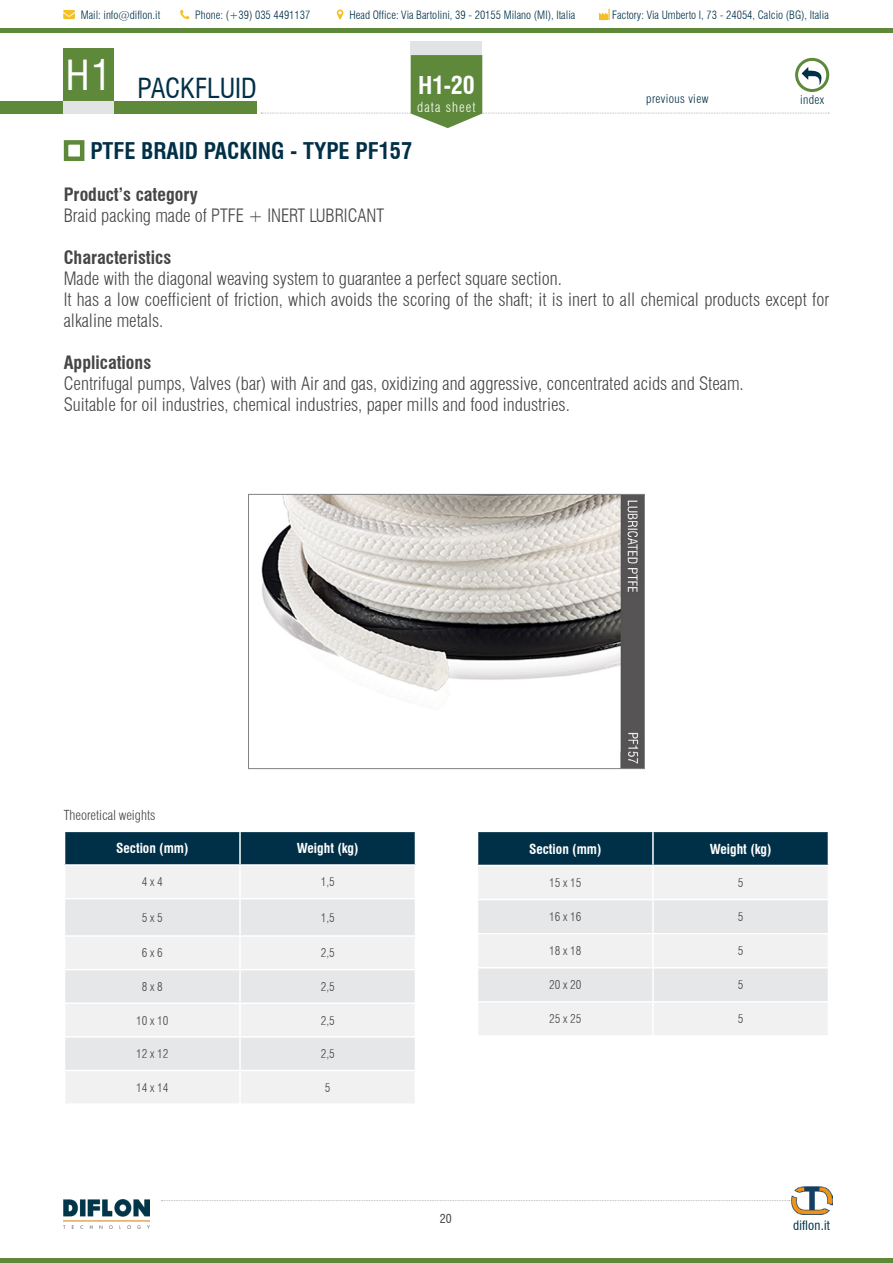
<style>
.page{position:relative;width:893px;height:1263px;background:#fff}
.page>*{position:absolute;margin:0;border:0;box-sizing:border-box;transform-origin:0 0}
.t1{font:condensed 27px "Swiss 721 BT";letter-spacing:-.005em;color:#003047}
.t2{font:700 condensed 24px "Swiss 721 BT";color:#fff}
.t3{font:700 condensed 22.5px "Swiss 721 BT";color:#003047}
.t4{font:300 condensed 18px/21px "Swiss 721 BT";color:#464547}
.t5{font:700 condensed 18px "Swiss 721 BT";color:#464547}
.t6{font:700 condensed 13.5px "Swiss 721 BT";color:#fff}
.t7{font:300 condensed 13.5px "Swiss 721 BT";color:#464547}
.t8{font:300 condensed 13.5px "Swiss 721 BT";letter-spacing:.08em;color:#fff}
.t9{font:condensed 12.75px "Swiss 721 BT";letter-spacing:.025em;color:#003047}
.t10{font:300 condensed 12px "Swiss 721 BT";color:#464547}
.t11{font:300 condensed 12px "Swiss 721 BT";letter-spacing:.03em;color:#003047}
.t12{font:condensed 12px "Swiss 721 BT";color:#464547}
.t13{font:300 condensed 11.25px "Swiss 721 BT";color:#003047}
</style>
<div class="page">
<svg style="left:63px;top:10px;width:12px;height:9px"></svg>
<svg style="left:599px;top:9px;width:11px;height:11px"></svg>
<svg style="left:337px;top:10px;width:6px;height:9px"></svg>
<svg style="left:180px;top:10px;width:9px;height:9px"></svg>
<div style="left:0;top:1258px;width:893px;height:5px;background:#5e893b"></div>
<img style="left:63px;top:1199px;width:87px;height:29px">
<svg style="left:161px;top:1200px;width:629px;height:1px"></svg>
<div style="left:63px;top:48px;width:51px;height:53px;background:#5e893b"></div>
<div style="left:0;top:101px;width:257px;height:12px;background:#5e893b"></div>
<div style="left:63px;top:101px;width:51px;height:12px;background:#e2e3e4"></div>
<svg style="left:261px;top:55px;width:568px;height:73px"></svg>
<div style="left:417px;top:102px;width:59px;height:10px;background:#5e893b"></div>
<div style="left:411px;top:42px;width:71px;height:13px;background:#e2e3e4"></div>
<hr style="left:0;top:29px;width:893px;height:4px;background:#5e893b">
<img style="left:791px;top:1187px;width:41px;height:27px">
<div style="left:64px;top:140px;width:20px;height:21px;border:4px solid #5e893b"></div>
<img style="left:261px;top:496px;width:382px;height:271px">
<div style="left:248px;top:494px;width:397px;height:275px;border:1px solid #808285"></div>
<div style="left:65px;top:832px;width:350px;height:32px;background:#003047"></div>
<div style="left:66px;top:866px;width:349px;height:237px;background:#f1f1f2"></div>
<svg style="left:65px;top:899px;width:350px;height:171px;fill:#e6e7e8"></svg>
<hr style="left:239px;top:832px;width:2px;height:32px;background:#fff">
<hr style="left:64px;top:898px;width:176px;height:1px;background:#fff">
<hr style="left:240px;top:898px;width:176px;height:1px;background:#fff">
<hr style="left:64px;top:935px;width:176px;height:2px;background:#fff">
<hr style="left:240px;top:935px;width:176px;height:2px;background:#fff">
<hr style="left:64px;top:969px;width:176px;height:1px;background:#fff">
<hr style="left:240px;top:969px;width:176px;height:1px;background:#fff">
<hr style="left:64px;top:1002px;width:176px;height:2px;background:#fff">
<hr style="left:240px;top:1002px;width:176px;height:2px;background:#fff">
<hr style="left:64px;top:1036px;width:176px;height:2px;background:#fff">
<hr style="left:240px;top:1036px;width:176px;height:2px;background:#fff">
<hr style="left:64px;top:1070px;width:176px;height:1px;background:#fff">
<hr style="left:240px;top:1070px;width:176px;height:1px;background:#fff">
<hr style="left:239px;top:866px;width:2px;height:32px;background:#fff">
<hr style="left:239px;top:899px;width:2px;height:36px;background:#fff">
<hr style="left:239px;top:937px;width:2px;height:32px;background:#fff">
<hr style="left:239px;top:970px;width:2px;height:32px;background:#fff">
<hr style="left:239px;top:1004px;width:2px;height:32px;background:#fff">
<hr style="left:239px;top:1038px;width:2px;height:32px;background:#fff">
<hr style="left:239px;top:1071px;width:2px;height:32px;background:#fff">
<div style="left:478px;top:832px;width:350px;height:33px;background:#003047"></div>
<div style="left:478px;top:866px;width:349px;height:169px;background:#f1f1f2"></div>
<svg style="left:478px;top:900px;width:350px;height:101px"></svg>
<hr style="left:477px;top:899px;width:176px;height:1px;background:#fff">
<hr style="left:653px;top:899px;width:176px;height:1px;background:#fff">
<hr style="left:477px;top:933px;width:176px;height:1px;background:#fff">
<hr style="left:653px;top:933px;width:176px;height:1px;background:#fff">
<hr style="left:477px;top:967px;width:176px;height:1px;background:#fff">
<hr style="left:653px;top:967px;width:176px;height:1px;background:#fff">
<hr style="left:477px;top:1001px;width:176px;height:1px;background:#fff">
<hr style="left:653px;top:1001px;width:176px;height:1px;background:#fff">
<hr style="left:652px;top:866px;width:2px;height:33px;background:#fff">
<hr style="left:652px;top:900px;width:2px;height:33px;background:#fff">
<hr style="left:652px;top:934px;width:2px;height:33px;background:#fff">
<hr style="left:652px;top:968px;width:2px;height:33px;background:#fff">
<hr style="left:652px;top:1002px;width:2px;height:33px;background:#fff">
<hr style="left:652px;top:832px;width:2px;height:33px;background:#fff">
<p class="t13" style="left:81px;top:8px;width:81px">Mail: info@diflon.it</p>
<p class="t13" style="left:195px;top:8px;width:117px">Phone: (+39) 035 4491137</p>
<p class="t13" style="left:350px;top:8px;width:227px">Head Office: Via Bartolini, 39 - 20155 Milano (MI), Italia</p>
<p class="t13" style="left:612px;top:8px;width:218px">Factory: Via Umberto I, 73 - 24054, Calcio (BG), Italia</p>
<h1 class="t1" style="left:66px;top:72px;width:192px"><sup>H1</sup> PACKFLUID</h1>
<h2 class="t2" style="left:418px;top:71px;width:58px">H1-20</h2>
<p class="t8" style="left:417px;top:99px;width:60px">data sheet</p>
<p class="t11" style="left:646px;top:92px;width:64px">previous view</p>
<p class="t11" style="left:800px;top:92px;width:26px">index</p>
<p class="t3" style="left:90px;top:137px;width:324px">PTFE BRAID PACKING - TYPE PF157</p>
<p class="t5" style="left:64px;top:184px;width:136px">Product’s category</p>
<p class="t4" style="left:64px;top:205px;width:322px">Braid packing made of PTFE + INERT LUBRICANT</p>
<p class="t5" style="left:64px;top:247px;width:109px">Characteristics</p>
<p class="t4" style="left:64px;top:268px;width:767px">Made with the diagonal weaving system to guarantee a perfect square section.<br>It has a low coefficient of friction, which avoids the scoring of the shaft; it is inert to all chemical products except for alkaline metals.</p>
<p class="t5" style="left:64px;top:352px;width:89px">Applications</p>
<p class="t4" style="left:64px;top:373px;width:681px">Centrifugal pumps, Valves (bar) with Air and gas, oxidizing and aggressive, concentrated acids and Steam.<br>Suitable for oil industries, chemical industries, paper mills and food industries.</p>
<p class="t7" style="left:64px;top:807px;width:93px">Theoretical weights</p>
<p class="t6" style="left:116px;top:840px;width:74px">Section (mm)</p>
<p class="t6" style="left:297px;top:840px;width:63px">Weight (kg)</p>
<p class="t10" style="left:142px;top:875px;width:23px">4 x 4</p>
<p class="t10" style="left:321px;top:875px;width:16px">1,5</p>
<p class="t10" style="left:142px;top:910px;width:23px">5 x 5</p>
<p class="t10" style="left:321px;top:910px;width:16px">1,5</p>
<p class="t10" style="left:142px;top:946px;width:23px">6 x 6</p>
<p class="t10" style="left:321px;top:946px;width:16px">2,5</p>
<p class="t10" style="left:142px;top:979px;width:23px">8 x 8</p>
<p class="t10" style="left:321px;top:979px;width:16px">2,5</p>
<p class="t10" style="left:136px;top:1013px;width:34px">10 x 10</p>
<p class="t10" style="left:321px;top:1013px;width:16px">2,5</p>
<p class="t10" style="left:136px;top:1047px;width:34px">12 x 12</p>
<p class="t10" style="left:321px;top:1047px;width:16px">2,5</p>
<p class="t10" style="left:136px;top:1080px;width:34px">14 x 14</p>
<p class="t10" style="left:325px;top:1080px;width:7px">5</p>
<p class="t12" style="left:440px;top:1211px;width:14px">20</p>
<p class="t6" style="left:529px;top:840px;width:74px">Section (mm)</p>
<p class="t6" style="left:710px;top:840px;width:63px">Weight (kg)</p>
<p class="t10" style="left:549px;top:875px;width:34px">15 x 15</p>
<p class="t10" style="left:738px;top:875px;width:7px">5</p>
<p class="t10" style="left:549px;top:910px;width:34px">16 x 16</p>
<p class="t10" style="left:738px;top:910px;width:7px">5</p>
<p class="t10" style="left:549px;top:944px;width:34px">18 x 18</p>
<p class="t10" style="left:738px;top:944px;width:7px">5</p>
<p class="t10" style="left:549px;top:978px;width:34px">20 x 20</p>
<p class="t10" style="left:738px;top:978px;width:7px">5</p>
<p class="t10" style="left:549px;top:1012px;width:34px">25 x 25</p>
<p class="t10" style="left:738px;top:1012px;width:7px">5</p>
<p class="t9" style="left:793px;top:1217px;width:38px">diflon.it</p>
</div>
